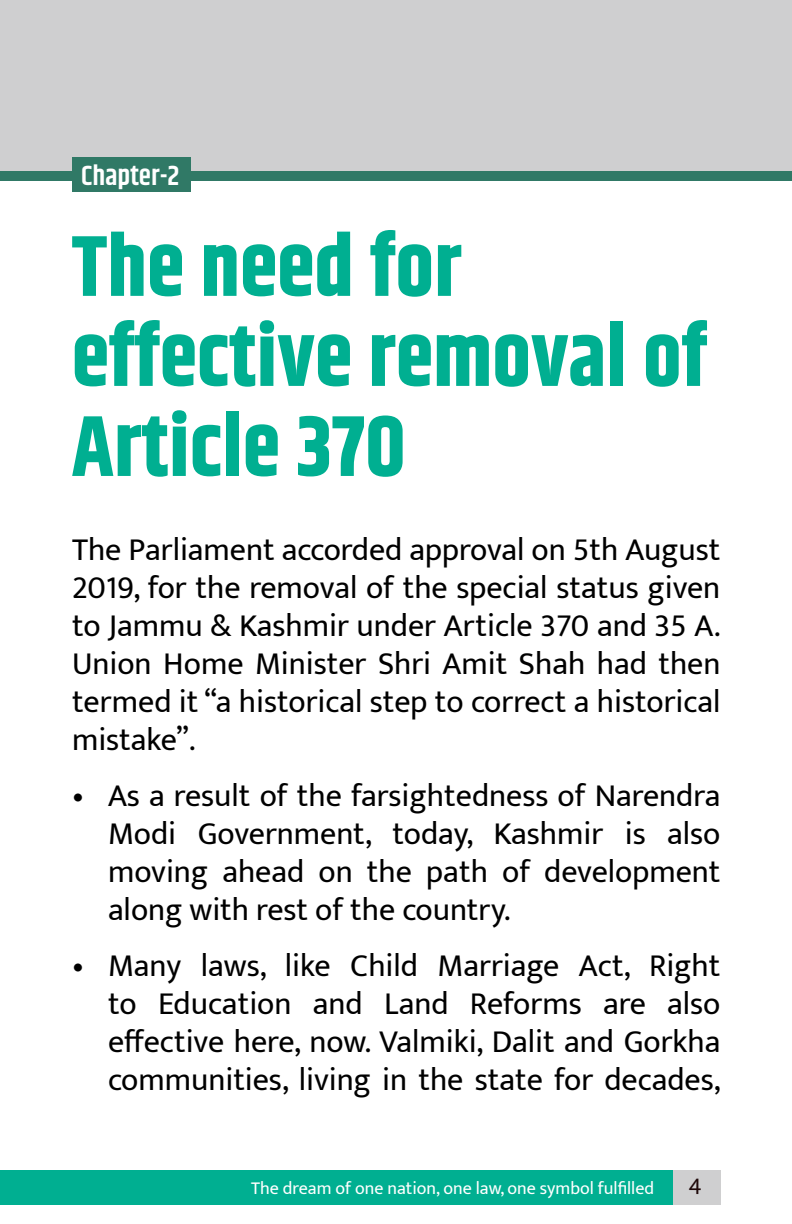
<style>
.page{position:relative;width:792px;height:1224px;background:#fff}
.page>*{position:absolute;margin:0;border:0;box-sizing:border-box;transform-origin:0 0}
.t1{font:700 86px/90px "Khand";color:#00af91}
.t2{font:32px/38px "Mukta";color:#000;text-align:justify}
.t3{font:600 28px "Khand";color:#fff}
.t4{font:24px "Mukta";color:#1f090a}
.t5{font:18px "Mukta";color:#fff}
</style>
<div class="page">
<div style="left:0;top:1171px;width:720px;height:34px;background:#cfcfd0"></div>
<div style="left:0;top:1171px;width:672px;height:34px;background:#00af91"></div>
<div style="left:0;top:0;width:792px;height:171px;background:#cfcfd0"></div>
<div style="left:0;top:171px;width:792px;height:10px;background:#307966"></div>
<div style="left:72px;top:157px;width:119px;height:34px;background:#307966"></div>
<p class="t3" style="left:81px;top:157px;width:100px">Chapter-2</p>
<h1 class="t1" style="left:72px;top:226px;width:637px">The need for effective removal of<br>Article 370</h1>
<p class="t2" style="left:72px;top:530px;width:650px">The Parliament accorded approval on 5th August 2019, for the removal of the special status given to Jammu &amp; Kashmir under Article 370 and 35 A.<br>Union Home Minister Shri Amit Shah had then termed it “a historical step to correct a historical mistake”.</p>
<p class="t2" style="left:108px;top:776px;width:614px;text-indent:-36px">• As a result of the farsightedness of Narendra Modi Government, today, Kashmir is also moving ahead on the path of development along with rest of the country.</p>
<p class="t2" style="left:108px;top:946px;width:614px;text-indent:-36px">• Many laws, like Child Marriage Act, Right to Education and Land Reforms are also effective here, now. Valmiki, Dalit and Gorkha communities, living in the state for decades,</p>
<p class="t5" style="left:251px;top:1177px;width:405px">The dream of one nation, one law, one symbol fulfilled</p>
<p class="t4" style="left:689px;top:1172px;width:15px">4</p>
</div>
